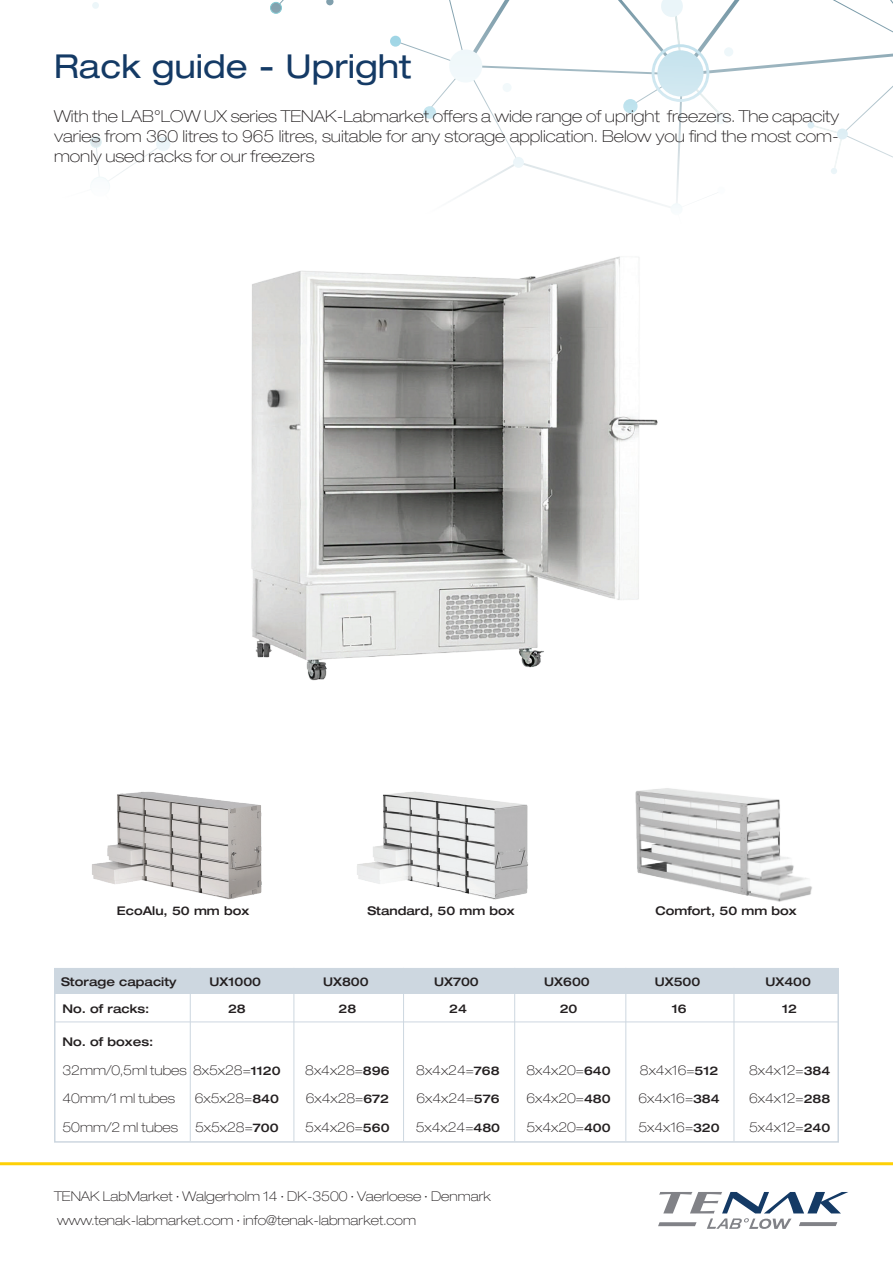
<style>
.page{position:relative;width:893px;height:1263px;background:#fff}
.page>*{position:absolute;margin:0;border:0;box-sizing:border-box;transform-origin:0 0}
.t1{font:expanded 33px "Helvetica Neue LT Pro";color:#143a65}
.t2{font:100 expanded 16.5px/19.8px "Helvetica Neue LT Pro";color:#231f20;text-align:justify}
.t3{font:100 expanded 13.5px/24px "Helvetica Neue LT Pro";color:#231f20}
.t4{font:500 expanded 12px "Helvetica Neue LT Pro";color:#231f20}
.s1{font-weight:500;font-size:12px}
.s2{font-weight:300;font-stretch:normal}
</style>
<div class="page">
<svg style="left:658px;top:1192px;width:190px;height:37px"></svg>
<hr style="left:0;top:1162px;width:893px;height:3px;background:#fed006">
<div style="left:54px;top:968px;width:785px;height:175px;background:#fff;border:2px solid #cdd7e0"></div>
<div style="left:55px;top:968px;width:783px;height:25px;background:#cdd7e0"></div>
<hr style="left:54px;top:1021px;width:785px;height:1px;background:#cdd7e0">
<hr style="left:190px;top:968px;width:1px;height:173px;background:#cdd7e0">
<hr style="left:294px;top:968px;width:1px;height:173px;background:#cdd7e0">
<hr style="left:403px;top:968px;width:1px;height:173px;background:#cdd7e0">
<hr style="left:514px;top:968px;width:1px;height:173px;background:#cdd7e0">
<hr style="left:625px;top:968px;width:1px;height:173px;background:#cdd7e0">
<hr style="left:734px;top:968px;width:1px;height:173px;background:#cdd7e0">
<img style="left:92px;top:792px;width:170px;height:108px">
<img style="left:357px;top:791px;width:171px;height:109px">
<img style="left:635px;top:788px;width:177px;height:114px">
<img style="left:251px;top:203px;width:419px;height:478px">
<p class="t1" style="left:54px;top:47px;width:359px">Rack guide - Upright</p>
<p class="t2" style="left:54px;top:106px;width:786px">With the LAB°LOW UX series TENAK-Labmarket offers a wide range of upright freezers. The capacity varies from 360 litres to 965 litres, suitable for any storage application. Below you find the most com&shy;monly used racks for our freezers</p>
<p class="t4" style="left:117px;top:903px;width:134px">EcoAlu, 50 mm box</p>
<p class="t4" style="left:367px;top:903px;width:149px">Standard, 50 mm box</p>
<p class="t4" style="left:655px;top:903px;width:143px">Comfort, 50 mm box</p>
<p class="t4" style="left:61px;top:974px;width:117px">Storage capacity</p>
<p class="t4" style="left:210px;top:974px;width:53px">UX1000</p>
<p class="t4" style="left:323px;top:974px;width:47px">UX800</p>
<p class="t4" style="left:434px;top:974px;width:46px">UX700</p>
<p class="t4" style="left:544px;top:974px;width:47px">UX600</p>
<p class="t4" style="left:655px;top:974px;width:47px">UX500</p>
<p class="t4" style="left:765px;top:974px;width:47px">UX400</p>
<p class="t4" style="left:63px;top:1001px;width:88px">No. of racks:</p>
<p class="t4" style="left:228px;top:1001px;width:19px">28</p>
<p class="t4" style="left:339px;top:1001px;width:19px">28</p>
<p class="t4" style="left:449px;top:1001px;width:19px">24</p>
<p class="t4" style="left:560px;top:1001px;width:19px">20</p>
<p class="t4" style="left:672px;top:1001px;width:16px">16</p>
<p class="t4" style="left:782px;top:1001px;width:16px">12</p>
<p class="t4" style="left:63px;top:1034px;width:92px">No. of boxes:</p>
<p class="t3" style="left:63px;top:1058px;width:220px">32mm/0,5ml tubes 8x5x28=<span class="s1">1120</span></p>
<p class="t3" style="left:305px;top:1058px;width:86px">8x4x28=<span class="s1">896</span></p>
<p class="t3" style="left:416px;top:1058px;width:85px">8x4x24=<span class="s1">768</span></p>
<p class="t3" style="left:526px;top:1058px;width:86px">8x4x20=<span class="s1">640</span></p>
<p class="t3" style="left:640px;top:1058px;width:80px">8x4x16=<span class="s1">512</span></p>
<p class="t3" style="left:749px;top:1058px;width:83px">8x4x12=<span class="s1">384</span></p>
<p class="t3" style="left:63px;top:1086px;width:114px">40mm/1 ml tubes</p>
<p class="t3" style="left:195px;top:1086px;width:86px">6x5x28=<span class="s1">840</span></p>
<p class="t3" style="left:306px;top:1086px;width:85px">6x4x28=<span class="s1">672</span></p>
<p class="t3" style="left:416px;top:1086px;width:85px">6x4x24=<span class="s1">576</span></p>
<p class="t3" style="left:526px;top:1086px;width:86px">6x4x20=<span class="s1">480</span></p>
<p class="t3" style="left:638px;top:1086px;width:83px">6x4x16=<span class="s1">384</span></p>
<p class="t3" style="left:749px;top:1086px;width:83px">6x4x12=<span class="s1">288</span></p>
<p class="t3" style="left:63px;top:1115px;width:117px">50mm/2 ml tubes</p>
<p class="t3" style="left:195px;top:1115px;width:85px">5x5x28=<span class="s1">700</span></p>
<p class="t3" style="left:305px;top:1115px;width:86px">5x4x26=<span class="s1">560</span></p>
<p class="t3" style="left:416px;top:1115px;width:86px">5x4x24=<span class="s1">480</span></p>
<p class="t3" style="left:526px;top:1115px;width:86px">5x4x20=<span class="s1">400</span></p>
<p class="t3" style="left:638px;top:1115px;width:83px">5x4x16=<span class="s1">320</span></p>
<p class="t3" style="left:749px;top:1115px;width:83px">5x4x12=<span class="s1">240</span></p>
<p class="t3" style="left:54px;top:1184px;width:439px">TENAK LabMarket <span class="s2">·</span> Walgerholm 14 <span class="s2">·</span> DK-3500 <span class="s2">·</span> Vaerloese <span class="s2">·</span> Denmark www.tenak-labmarket.com <span class="s2">·</span> info@tenak-labmarket.com</p>
</div>
